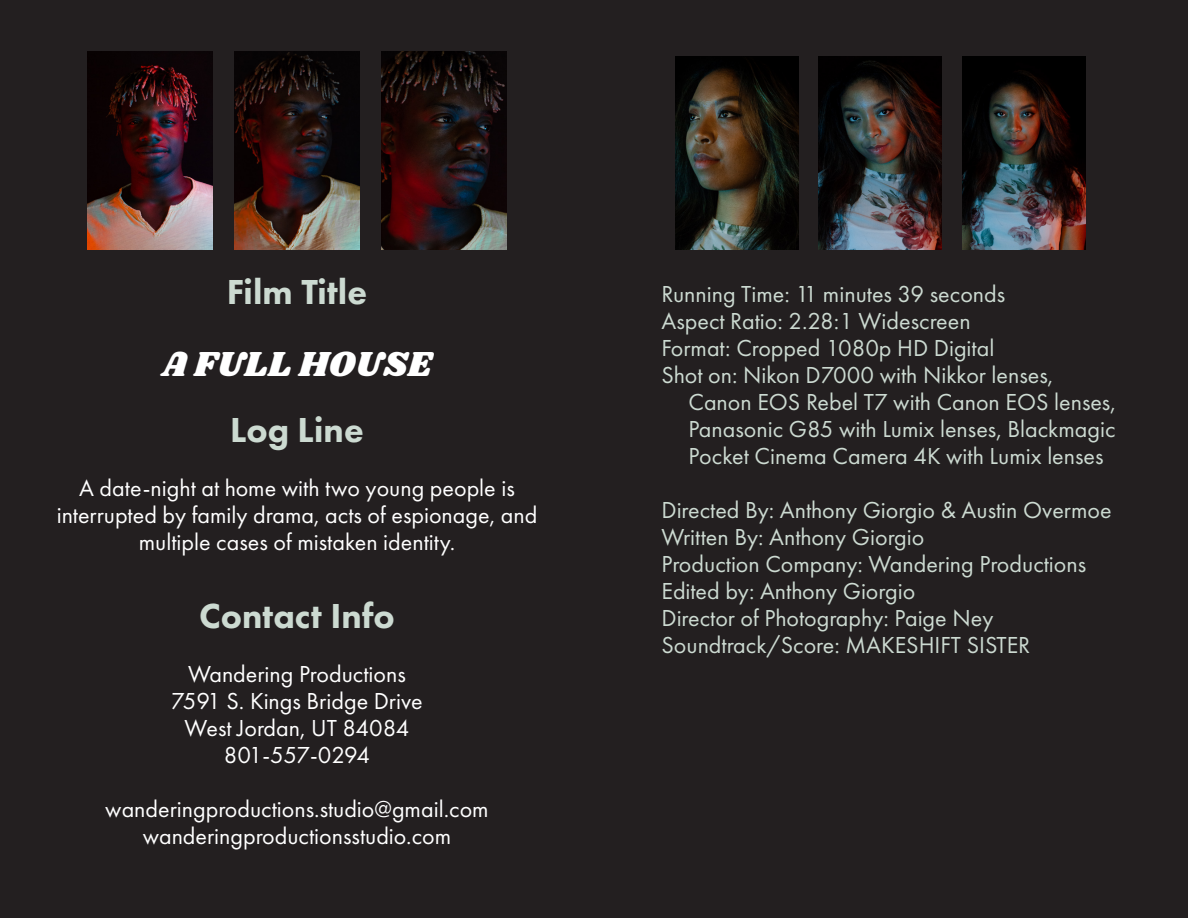
<style>
.page{position:relative;width:1188px;height:918px;background:#231f20}
.page>*{position:absolute;margin:0;border:0;box-sizing:border-box;transform-origin:0 0}
.t1{font:800 36px "Futura PT";color:#ccdad1}
.t2{font:36px "Shrikhand";color:#fff}
.List{font:24px/27px "Futura PT";color:#ccdad1}
.List-2{font:24px/27px "Futura PT";color:#fff;text-align:center}
.List-3{font:24px "Futura PT";letter-spacing:-.035em;color:#fff}
</style>
<div class="page">
<img style="left:87px;top:52px;width:126px;height:197px">
<img style="left:675px;top:56px;width:123px;height:193px">
<img style="left:234px;top:52px;width:126px;height:197px">
<img style="left:819px;top:56px;width:123px;height:193px">
<img style="left:381px;top:52px;width:126px;height:197px">
<img style="left:963px;top:56px;width:122px;height:193px">
<p class="t1" style="left:227px;top:269px;width:142px">Film Title</p>
<p class="t2" style="left:162px;top:339px;width:272px">A FULL HOUSE</p>
<p class="t1" style="left:230px;top:407px;width:135px">Log Line</p>
<p class="List-2" style="left:57px;top:474px;width:482px">A date-night at home with two young people is interrupted by family drama, acts of espionage, and multiple cases of mistaken identity.</p>
<p class="t1" style="left:199px;top:593px;width:197px">Contact Info</p>
<p class="List-2" style="left:188px;top:660px;width:219px">Wandering Productions</p>
<p class="List-2" style="left:171px;top:687px;width:253px">7591 S. Kings Bridge Drive</p>
<p class="List-2" style="left:184px;top:714px;width:227px">West Jordan, UT 84084</p>
<p class="List-3" style="left:224px;top:741px;width:148px">801-557-0294</p>
<p class="List-2" style="left:105px;top:795px;width:385px">wanderingproductions.studio@gmail.com</p>
<p class="List-2" style="left:143px;top:822px;width:310px">wanderingproductionsstudio.com</p>
<p class="List" style="left:662px;top:280px;width:345px">Running Time: 11 minutes 39 seconds</p>
<p class="List" style="left:662px;top:307px;width:311px">Aspect Ratio: 2.28:1 Widescreen</p>
<p class="List" style="left:662px;top:334px;width:334px">Format: Cropped 1080p HD Digital</p>
<p class="List" style="left:688px;top:361px;width:429px;text-indent:-27px">Shot on: Nikon D7000 with Nikkor lenses, Canon EOS Rebel T7 with Canon EOS lenses, Panasonic G85 with Lumix lenses, Blackmagic Pocket Cinema Camera 4K with Lumix lenses</p>
<p class="List" style="left:662px;top:496px;width:452px">Directed By: Anthony Giorgio &amp; Austin Overmoe</p>
<p class="List" style="left:662px;top:523px;width:264px">Written By: Anthony Giorgio</p>
<p class="List" style="left:662px;top:550px;width:426px">Production Company: Wandering Productions</p>
<p class="List" style="left:662px;top:577px;width:255px">Edited by: Anthony Giorgio</p>
<p class="List" style="left:662px;top:604px;width:333px">Director of Photography: Paige Ney</p>
<p class="List" style="left:662px;top:631px;width:370px">Soundtrack/Score: MAKESHIFT SISTER</p>
</div>
